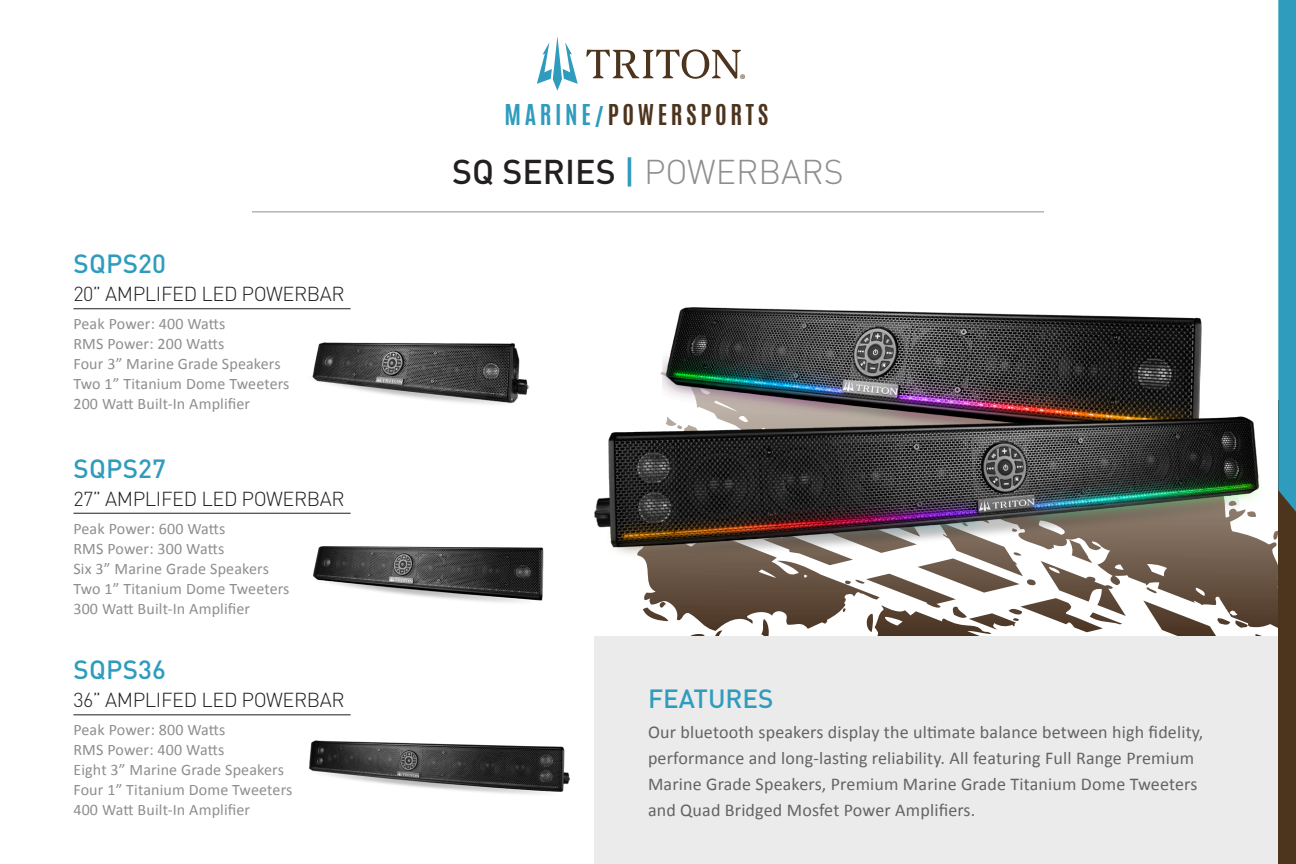
<style>
.page{position:relative;width:1296px;height:864px;background:#fff}
.page>*{position:absolute;margin:0;border:0;box-sizing:border-box;transform-origin:0 0}
.t1{font:300 34px "DIN Pro";color:#8e8e8d}
.Part_Number_-_Right{font:500 26px "DIN Pro";letter-spacing:.005em;color:#2f9cbe}
.t2{font:700 24px "Antonio";letter-spacing:.15em;color:#4d341d}
.Part_Heading_-_Right{font:300 20px "DIN Pro";letter-spacing:-.02em;color:#231f20}
.t3{font:18px "Calibri";letter-spacing:.01em;color:#626362}
.Part_Specs_-_Right{font:16px "Calibri";letter-spacing:.01em;color:#8e8e8d}
.t4{font:14px "Myriad Pro";color:#59412b}
.s1{color:#2f9cbe}
.s2{font-weight:500;color:#231f20}
.s3{font-weight:500;color:#2f9cbe}
</style>
<div class="page">
<hr style="left:252px;top:211px;width:792px;height:1px;background:#8e8e8d">
<div style="left:1278px;top:400px;width:18px;height:464px;background:#4d341d"></div>
<svg style="left:537px;top:0;width:759px;height:636px"></svg>
<hr style="left:73px;top:714px;width:278px;height:1px;background:#231f20">
<hr style="left:73px;top:513px;width:278px;height:1px;background:#231f20">
<hr style="left:73px;top:308px;width:278px;height:1px;background:#231f20">
<img style="left:309px;top:740px;width:261px;height:54px">
<img style="left:312px;top:534px;width:258px;height:78px">
<img style="left:312px;top:330px;width:237px;height:87px">
<div style="left:594px;top:636px;width:684px;height:228px;background:#ebebec"></div>
<img style="left:662px;top:305px;width:546px;height:98px">
<img style="left:591px;top:403px;width:671px;height:180px">
<p class="Part_Number_-_Right" style="left:74px;top:244px;width:94px">SQPS20</p>
<p class="Part_Heading_-_Right" style="left:73px;top:279px;width:273px">20” AMPLIFED LED POWERBAR</p>
<p class="Part_Specs_-_Right" style="left:73px;top:314px;width:154px">Peak Power: 400 Watts</p>
<p class="Part_Specs_-_Right" style="left:73px;top:334px;width:152px">RMS Power: 200 Watts</p>
<p class="Part_Specs_-_Right" style="left:73px;top:354px;width:209px">Four 3” Marine Grade Speakers</p>
<p class="Part_Specs_-_Right" style="left:73px;top:374px;width:218px">Two 1” Titanium Dome Tweeters</p>
<p class="Part_Specs_-_Right" style="left:73px;top:394px;width:178px">200 Watt Built-In Amplifier</p>
<p class="Part_Number_-_Right" style="left:74px;top:448px;width:94px">SQPS27</p>
<p class="Part_Heading_-_Right" style="left:73px;top:483px;width:273px">27” AMPLIFED LED POWERBAR</p>
<p class="Part_Specs_-_Right" style="left:73px;top:519px;width:154px">Peak Power: 600 Watts</p>
<p class="Part_Specs_-_Right" style="left:73px;top:539px;width:152px">RMS Power: 300 Watts</p>
<p class="Part_Specs_-_Right" style="left:73px;top:559px;width:197px">Six 3” Marine Grade Speakers</p>
<p class="Part_Specs_-_Right" style="left:73px;top:579px;width:218px">Two 1” Titanium Dome Tweeters</p>
<p class="Part_Specs_-_Right" style="left:73px;top:599px;width:178px">300 Watt Built-In Amplifier</p>
<p class="Part_Number_-_Right" style="left:74px;top:650px;width:94px">SQPS36</p>
<p class="Part_Heading_-_Right" style="left:73px;top:685px;width:273px">36” AMPLIFED LED POWERBAR</p>
<p class="Part_Specs_-_Right" style="left:73px;top:720px;width:154px">Peak Power: 800 Watts</p>
<p class="Part_Specs_-_Right" style="left:73px;top:740px;width:152px">RMS Power: 400 Watts</p>
<p class="Part_Specs_-_Right" style="left:73px;top:760px;width:212px">Eight 3” Marine Grade Speakers</p>
<p class="Part_Specs_-_Right" style="left:73px;top:780px;width:220px">Four 1” Titanium Dome Tweeters</p>
<p class="Part_Specs_-_Right" style="left:73px;top:800px;width:178px">400 Watt Built-In Amplifier</p>
<p class="t4" style="left:740px;top:71px;width:7px">®</p>
<h3 class="t2" style="left:505px;top:96px;width:265px"><span class="s1">MARINE/</span>POWERSPORTS</h3>
<h1 class="t1" style="left:452px;top:146px;width:393px"><span class="s2">SQ SERIES</span> <span class="s3">|</span> POWERBARS</h1>
<p class="Part_Number_-_Right" style="left:648px;top:679px;width:127px">FEATURES</p>
<p class="t3" style="left:648px;top:721px;width:557px">Our bluetooth speakers display the ultimate balance between high fidelity,</p>
<p class="t3" style="left:648px;top:747px;width:548px">performance and long-lasting reliability. All featuring Full Range Premium</p>
<p class="t3" style="left:648px;top:773px;width:551px">Marine Grade Speakers, Premium Marine Grade Titanium Dome Tweeters</p>
<p class="t3" style="left:648px;top:799px;width:329px">and Quad Bridged Mosfet Power Amplifiers.</p>
</div>
